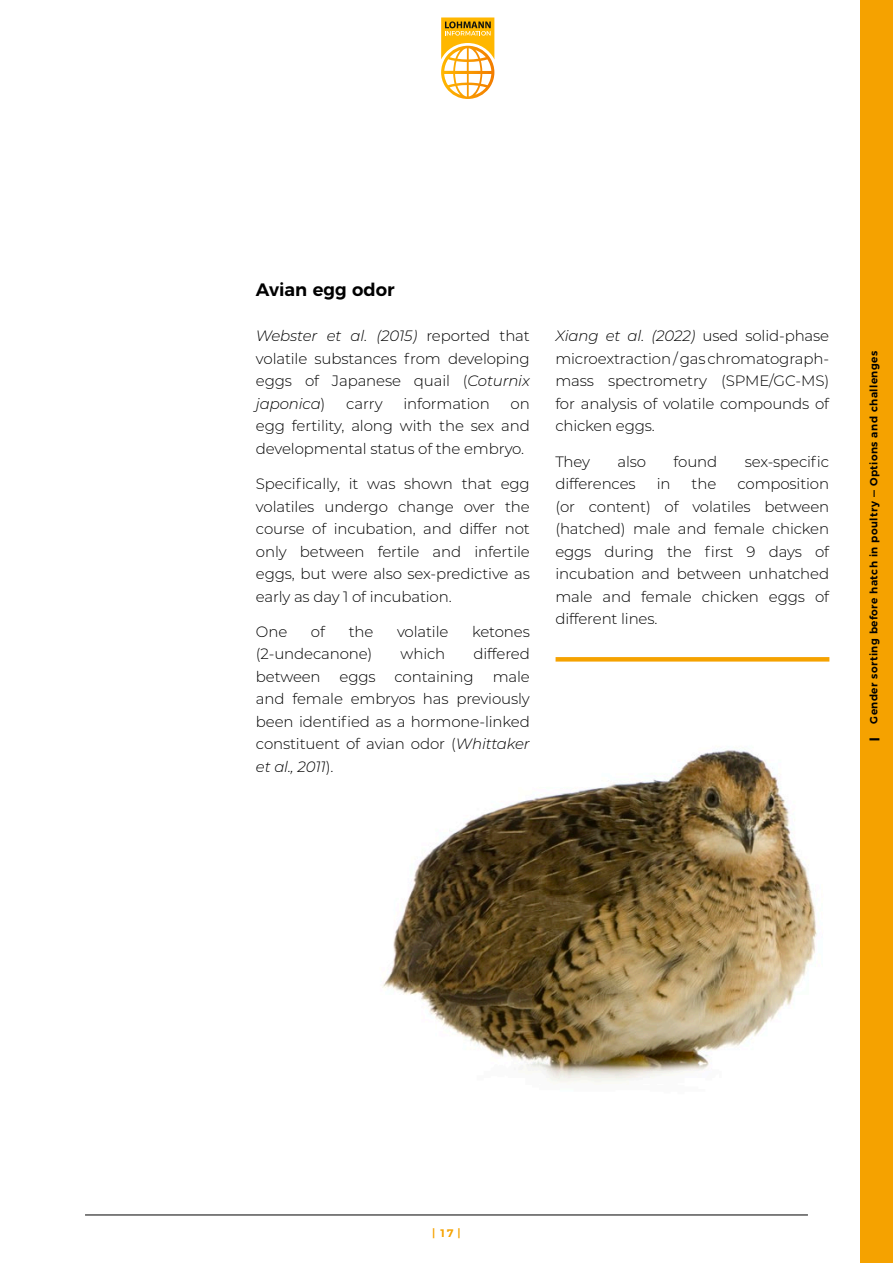
<style>
.page{position:relative;width:893px;height:1263px;background:#fff}
.page>*{position:absolute;margin:0;border:0;box-sizing:border-box;transform-origin:0 0}
.t1{font:600 18px "Montserrat";color:#000}
.t2{font:300 15px/22.5px "Montserrat";letter-spacing:-.01em;color:#000;text-align:justify}
.t3{font:600 10.95px "Montserrat";color:#f5a200}
.t4{font:600 10.5px "Montserrat";letter-spacing:.04em;color:#000}
.t5{font:900 10.5px "Montserrat";color:#000}
.s1{font-style:italic}
</style>
<div class="page">
<img style="left:382px;top:621px;width:479px;height:513px">
<div style="left:556px;top:657px;width:273px;height:5px;background:#f5a200"></div>
<div style="left:861px;top:0;width:32px;height:1263px;background:#f5a200"></div>
<hr style="left:85px;top:1215px;width:723px;height:1px;background:#000">
<svg style="left:441px;top:17px;width:53px;height:82px"></svg>
<p class="t1" style="left:256px;top:275px;width:140px">Avian egg odor</p>
<p class="t2" style="left:256px;top:324px;width:275px"><span class="s1">Webster et al. (2015)</span> reported that volatile substances from developing eggs of Japanese quail (<span class="s1">Coturnix japonica</span>)</p>
<p class="t2" style="left:346px;top:392px;width:38px">carry</p>
<p class="t2" style="left:403px;top:392px;width:88px">information</p>
<p class="t2" style="left:256px;top:392px;width:275px;text-indent:255px">on egg fertility, along with the sex and developmental status of the embryo.</p>
<p class="t2" style="left:256px;top:472px;width:275px">Specifically, it was shown that egg volatiles undergo change over the course of incubation, and differ not only between fertile and infertile eggs, but were also sex-predictive as early as day 1 of incubation.</p>
<p class="t2" style="left:256px;top:620px;width:33px">One</p>
<p class="t2" style="left:311px;top:620px;width:16px">of</p>
<p class="t2" style="left:349px;top:620px;width:26px">the</p>
<p class="t2" style="left:397px;top:620px;width:53px">volatile</p>
<p class="t2" style="left:472px;top:620px;width:59px">ketones</p>
<p class="t2" style="left:256px;top:642px;width:118px">(2-undecanone)</p>
<p class="t2" style="left:401px;top:642px;width:46px">which</p>
<p class="t2" style="left:473px;top:642px;width:58px">differed</p>
<p class="t2" style="left:256px;top:665px;width:66px">between</p>
<p class="t2" style="left:340px;top:665px;width:38px">eggs</p>
<p class="t2" style="left:395px;top:665px;width:81px">containing</p>
<p class="t2" style="left:256px;top:665px;width:275px;text-indent:237px">male and female embryos has previously been identified as a hormone-linked constituent of avian odor (<span class="s1">Whittaker et al., 2011</span>).</p>
<p class="t2" style="left:555px;top:324px;width:275px"><span class="s1">Xiang et al. (2022)</span> used solid-phase microextraction / gas chromatograph&shy;mass spectrometry (SPME/GC-MS) for analysis of volatile compounds of chicken eggs.</p>
<p class="t2" style="left:555px;top:449px;width:36px">They</p>
<p class="t2" style="left:618px;top:449px;width:30px">also</p>
<p class="t2" style="left:674px;top:449px;width:45px">found</p>
<p class="t2" style="left:745px;top:449px;width:86px">sex-specific</p>
<p class="t2" style="left:555px;top:472px;width:82px">differences</p>
<p class="t2" style="left:657px;top:472px;width:15px">in</p>
<p class="t2" style="left:692px;top:472px;width:26px">the</p>
<p class="t2" style="left:555px;top:472px;width:275px;text-indent:182px">composition (or content) of volatiles between (hatched) male and female chicken eggs during the first 9 days of incubation and between unhatched male and female chicken eggs of different lines.</p>
<p class="t4" style="left:865px;top:724px;width:374px;rotate:-90deg">Gender sorting before hatch in poultry — Options and challenges</p>
<p class="t5" style="left:866px;top:741px;width:5px;rotate:-90deg">|</p>
<p class="t3" style="left:432px;top:1224px;width:30px">| 17 |</p>
</div>
